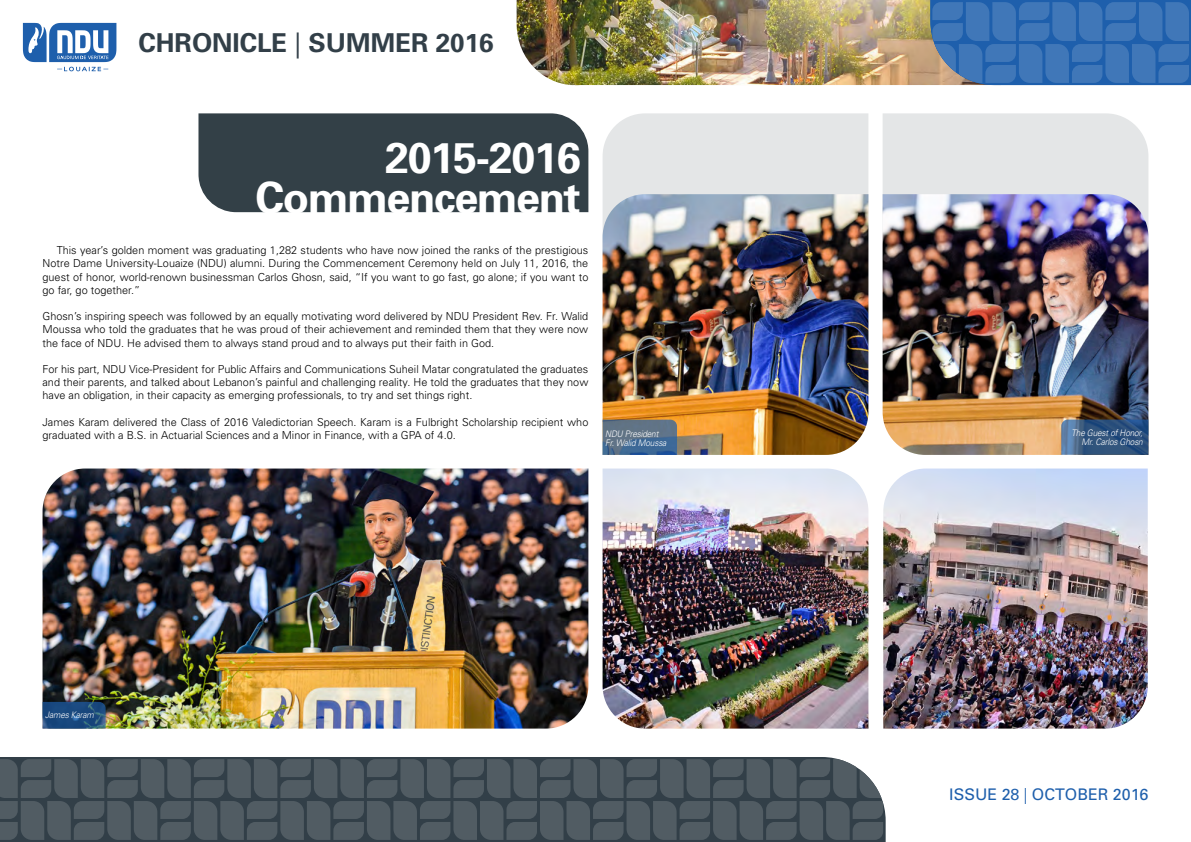
<style>
.page{position:relative;width:1191px;height:842px;background:#fff}
.page>*{position:absolute;margin:0;border:0;box-sizing:border-box;transform-origin:0 0}
.t1{font:700 43px/39px "Univers";letter-spacing:-.03em;color:#fff;text-align:right}
.t2{font:700 26px "Univers";color:#323f48}
.t3{font:16px "Univers";color:#1e5fac}
.t4{font:300 11px/13.2px "Univers";color:#000;text-align:justify}
.t5{font:italic 300 9px/8.8px "Univers";letter-spacing:-.02em;color:#fff;scale:.92 1}
.s1{font-weight:400}
.s2{font-weight:300}
</style>
<div class="page">
<img style="left:516px;top:0;width:484px;height:86px">
<div style="left:0;top:757px;width:885px;height:85px;background:#323f48"></div>
<svg style="left:930px;top:0;width:261px;height:85px;background:#3c72b2"></svg>
<svg style="left:0;top:759px;width:883px;height:81px;background:#4c575e"></svg>
<svg style="left:23px;top:23px;width:93px;height:48px"></svg>
<div style="left:602px;top:113px;width:266px;height:81px;background:#e4e6e7"></div>
<div style="left:882px;top:113px;width:266px;height:81px;background:#e4e6e7"></div>
<div style="left:198px;top:113px;width:390px;height:99px;background:#334047"></div>
<img style="left:882px;top:194px;width:266px;height:261px">
<img style="left:883px;top:468px;width:264px;height:261px">
<img style="left:602px;top:194px;width:266px;height:261px">
<img style="left:43px;top:468px;width:545px;height:261px">
<img style="left:602px;top:468px;width:266px;height:261px">
<svg style="left:43px;top:702px;width:63px;height:27px;background:#204d7f"></svg>
<svg style="left:602px;top:420px;width:75px;height:35px;background:#526e8c"></svg>
<svg style="left:1061px;top:420px;width:87px;height:35px;background:#375a84"></svg>
<h2 class="t2" style="left:138px;top:27px;width:356px">CHRONICLE <span class="s1">|</span> SUMMER 2016</h2>
<h1 class="t1" style="left:255px;top:139px;width:327px">2015-2016<br>Commencement</h1>
<p class="t4" style="left:43px;top:244px;width:547px;text-indent:14px">This year s’ golden moment was graduating 1,282 students who have now joined the ranks of the prestigious Notre Dame University-Louaize (NDU) alumni. During the Commencement Ceremony held on July 11, 2016, the guest of honor, world-renown businessman Carlos Ghosn, said “, If you want to go fast, go alone; if you want to go far, go together “.</p>
<p class="t4" style="left:43px;top:310px;width:547px">Ghosn s’ inspiring speech was followed by an equally motivating word delivered by NDU President Rev. Fr. Walid Moussa who told the graduates that he was proud of their achievement and reminded them that they were now the face of NDU. He advised them to always stand proud and to always put their faith in God.</p>
<p class="t4" style="left:43px;top:362px;width:547px">For his part, NDU Vice-President for Public Affairs and Communications Suheil Matar congratulated the graduates and their parents, and talked about Lebanon s’ painful and challenging reality. He told the graduates that they now have an obligation in, their capacity as emerging professionals, to try and set things right.</p>
<p class="t4" style="left:43px;top:415px;width:547px">James Karam delivered the Class of 2016 Valedictorian Speech. Karam is a Fulbright Scholarship recipient who graduated with Ba S. in. Actuarial Sciences and a Minor in Finance, with a GPA of 4.0.</p>
<p class="t5" style="left:605px;top:430px;width:68px">NDU President<br>Fr. Walid Moussa</p>
<p class="t5" style="left:1071px;top:428px;width:79px;text-align:right">The Guest of Honor,<br>Mr. Carlos Ghosn</p>
<p class="t5" style="left:45px;top:710px;width:54px">James Karam</p>
<h3 class="t3" style="left:949px;top:784px;width:201px">ISSUE 28 <span class="s2">|</span> OCTOBER 2016</h3>
</div>
